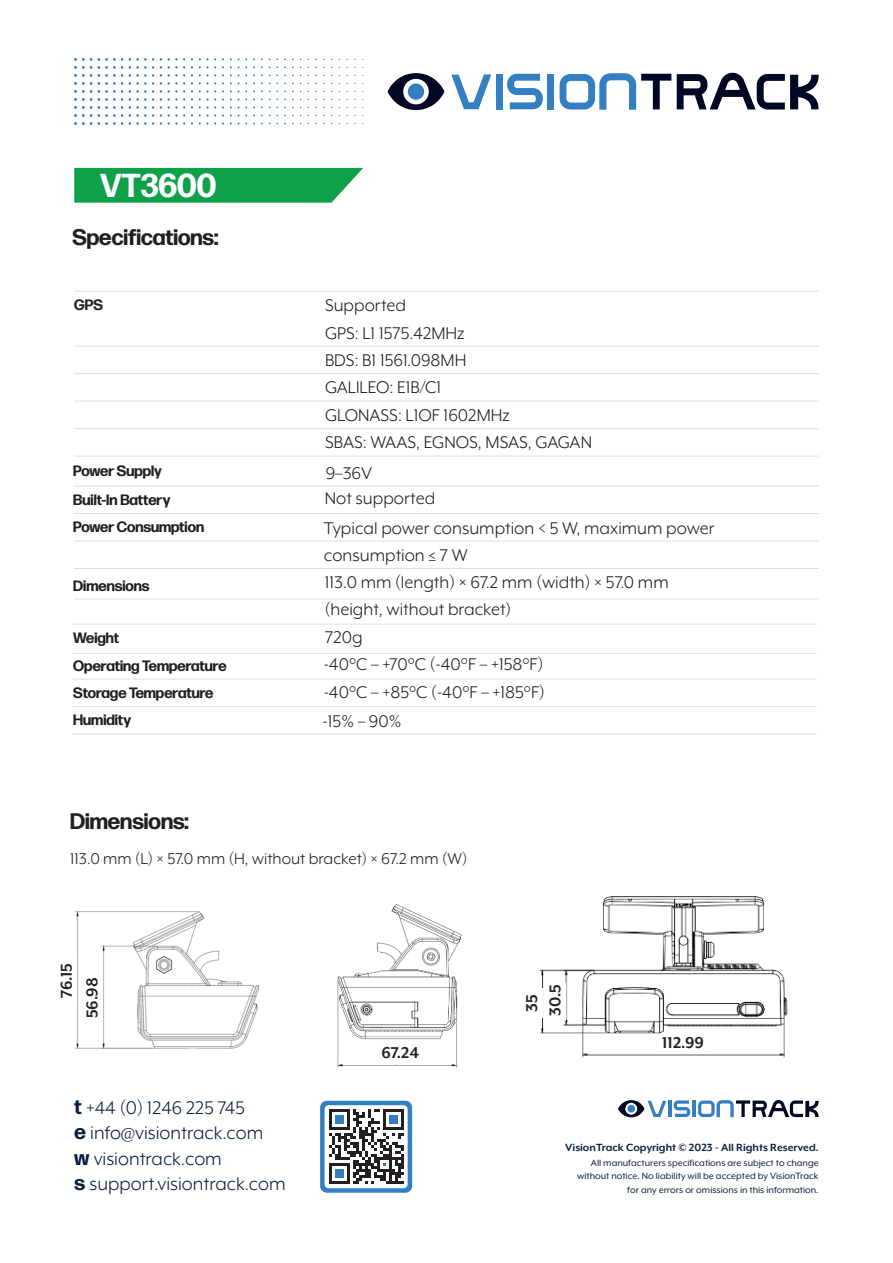
<style>
.page{position:relative;width:893px;height:1263px;background:#fff}
.page>*{position:absolute;margin:0;border:0;box-sizing:border-box;transform-origin:0 0}
.t1{font:700 33.15px "Forma DJR Display";color:#fff}
.t2{font:700 22.5px "Forma DJR Display";color:#231f20}
.t3{font:21px/25.2px "Mr Eaves XL Mod OT";color:#0a1f40}
.t4{font:19.5px/27.5px "Mr Eaves XL Mod OT";color:#231f20}
.t5{font:18px "Mr Eaves XL Mod OT";color:#231f20}
.t6{font:700 18px/23.4px "Mr Eaves XL Mod OT";color:#231f20}
.t7{font:700 15px "Forma DJR Display";color:#231f20}
.t8{font:700 12px "Mr Eaves XL Mod OT";color:#0a1f40}
.t9{font:10.5px/13.5px "Mr Eaves XL Mod OT";color:#0a1f40;text-align:right}
.s1{font-family:"Forma DJR Text";font-weight:700}
</style>
<div class="page">
<svg style="left:74px;top:168px;width:289px;height:35px;background:#1ea655"></svg>
<svg style="left:451px;top:74px;width:40px;height:35px"></svg>
<div style="left:496px;top:74px;width:7px;height:36px;background:#347fc2"></div>
<svg style="left:507px;top:74px;width:36px;height:35px"></svg>
<div style="left:547px;top:74px;width:7px;height:36px;background:#347fc2"></div>
<svg style="left:560px;top:73px;width:111px;height:37px"></svg>
<svg style="left:677px;top:73px;width:142px;height:37px"></svg>
<svg style="left:388px;top:73px;width:56px;height:37px"></svg>
<div style="left:408px;top:83px;width:16px;height:17px;background:#347fc2;border-radius:50%"></div>
<svg style="left:168px;top:122px;width:9px;height:3px"></svg>
<svg style="left:160px;top:106px;width:2px;height:19px"></svg>
<svg style="left:152px;top:98px;width:2px;height:27px"></svg>
<svg style="left:137px;top:74px;width:9px;height:51px"></svg>
<svg style="left:129px;top:58px;width:2px;height:67px"></svg>
<svg style="left:98px;top:58px;width:25px;height:67px"></svg>
<svg style="left:74px;top:58px;width:18px;height:67px"></svg>
<hr style="left:74px;top:291px;width:745px;height:1px;background:#dde0e2">
<hr style="left:74px;top:346px;width:745px;height:1px;background:#dde0e2">
<hr style="left:74px;top:373px;width:745px;height:1px;background:#dde0e2">
<hr style="left:74px;top:401px;width:745px;height:1px;background:#dde0e2">
<hr style="left:74px;top:428px;width:745px;height:1px;background:#dde0e2">
<hr style="left:74px;top:456px;width:745px;height:1px;background:#dde0e2">
<hr style="left:74px;top:486px;width:745px;height:1px;background:#dde0e2">
<hr style="left:74px;top:513px;width:745px;height:1px;background:#dde0e2">
<hr style="left:74px;top:541px;width:745px;height:1px;background:#dde0e2">
<hr style="left:74px;top:568px;width:745px;height:1px;background:#dde0e2">
<hr style="left:74px;top:599px;width:745px;height:1px;background:#dde0e2">
<hr style="left:668px;top:1100px;width:4px;height:17px;background:#347fc2">
<svg style="left:674px;top:1100px;width:16px;height:17px"></svg>
<hr style="left:692px;top:1100px;width:3px;height:17px;background:#347fc2">
<svg style="left:698px;top:1100px;width:121px;height:17px"></svg>
<svg style="left:618px;top:1100px;width:48px;height:17px"></svg>
<div style="left:627px;top:1105px;width:8px;height:7px;background:#347fc2;border-radius:50%"></div>
<hr style="left:72px;top:624px;width:744px;height:1px;background:#dde0e2">
<hr style="left:72px;top:679px;width:744px;height:1px;background:#dde0e2">
<hr style="left:72px;top:706px;width:744px;height:1px;background:#dde0e2">
<hr style="left:72px;top:734px;width:744px;height:1px;background:#dde0e2">
<hr style="left:72px;top:653px;width:744px;height:1px;background:#dde0e2">
<img style="left:539px;top:896px;width:249px;height:162px">
<img style="left:75px;top:911px;width:184px;height:138px">
<img style="left:337px;top:904px;width:125px;height:164px">
<div style="left:83px;top:969px;width:20px;height:57px;background:#fff"></div>
<div style="left:372px;top:1044px;width:57px;height:19px;background:#fff"></div>
<div style="left:523px;top:988px;width:20px;height:30px;background:#fff"></div>
<div style="left:546px;top:983px;width:20px;height:38px;background:#fff"></div>
<div style="left:654px;top:1034px;width:58px;height:19px;background:#fff"></div>
<div style="left:58px;top:952px;width:19px;height:57px;background:#fff"></div>
<div style="left:320px;top:1101px;width:92px;height:92px;background:#317fc2;border-radius:7px"></div>
<div style="left:325px;top:1105px;width:83px;height:83px;background:#fff;border-radius:4px"></div>
<svg style="left:329px;top:1109px;width:75px;height:75px"></svg>
<h1 class="t1" style="left:100px;top:164px;width:117px">VT3600</h1>
<p class="t2" style="left:73px;top:223px;width:147px">Specifications:</p>
<p class="t7" style="left:74px;top:295px;width:30px">GPS</p>
<p class="t4" style="left:325px;top:291px;width:268px">Supported<br>GPS: L1 1575.42MHz<br>BDS: B1 1561.098MH<br>GALILEO: E1B/C1<br>GLONASS: L1OF 1602MHz<br>SBAS: WAAS, EGNOS, MSAS, GAGAN</p>
<p class="t7" style="left:73px;top:462px;width:90px">Power Supply</p>
<p class="t4" style="left:325px;top:460px;width:112px;line-height:25.8px">9–36V<br>Not supported</p>
<p class="t7" style="left:73px;top:517px;width:132px">Power Consumption</p>
<p class="t4" style="left:324px;top:514px;width:392px">Typical power consumption &lt; 5 W, maximum power consumption ≤ 7 W</p>
<p class="t7" style="left:73px;top:576px;width:78px">Dimensions</p>
<p class="t4" style="left:325px;top:568px;width:345px">113.0 mm (length) × 67.2 mm (width) × 57.0 mm (height, without bracket)</p>
<p class="t7" style="left:73px;top:490px;width:99px">Built-In Battery</p>
<p class="t7" style="left:73px;top:629px;width:47px">Weight</p>
<p class="t4" style="left:325px;top:623px;width:39px">720g</p>
<p class="t7" style="left:73px;top:656px;width:155px">Operating Temperature</p>
<p class="t4" style="left:324px;top:650px;width:221px">-40°C – +70°C (-40°F – +158°F)</p>
<p class="t7" style="left:73px;top:683px;width:142px">Storage Temperature</p>
<p class="t4" style="left:324px;top:678px;width:223px">-40°C – +85°C (-40°F – +185°F)</p>
<p class="t7" style="left:73px;top:710px;width:59px">Humidity</p>
<p class="t4" style="left:323px;top:707px;width:80px">-15% – 90%</p>
<p class="t2" style="left:70px;top:806px;width:120px">Dimensions:</p>
<p class="t5" style="left:70px;top:848px;width:399px">113.0 mm (L) × 57.0 mm (H, without bracket) × 67.2 mm (W)</p>
<p class="t6" style="left:54px;top:998px;width:36px;rotate:-90deg">76.15</p>
<p class="t6" style="left:80px;top:1018px;width:43px;rotate:-90deg">56.98</p>
<p class="t3" style="left:74px;top:1095px;width:213px"><span class="s1">t</span> +44 (0) 1246 225 745<br><span class="s1">e</span> info@visiontrack.com<br><span class="s1">w</span> visiontrack.com<br><span class="s1">s</span> support.visiontrack.com</p>
<p class="t6" style="left:381px;top:1040px;width:39px">67.24</p>
<p class="t6" style="left:520px;top:1016px;width:33px;rotate:-90deg">35<br>30.5</p>
<p class="t6" style="left:662px;top:1031px;width:43px">112.99</p>
<p class="t8" style="left:565px;top:1140px;width:255px">VisionTrack Copyright © 2023 - All Rights Reserved.</p>
<p class="t9" style="left:577px;top:1156px;width:243px">All manufacturers specifications are subject to change without notice. No liability will be accepted by VisionTrack for any errors or omissions in this information.</p>
</div>
